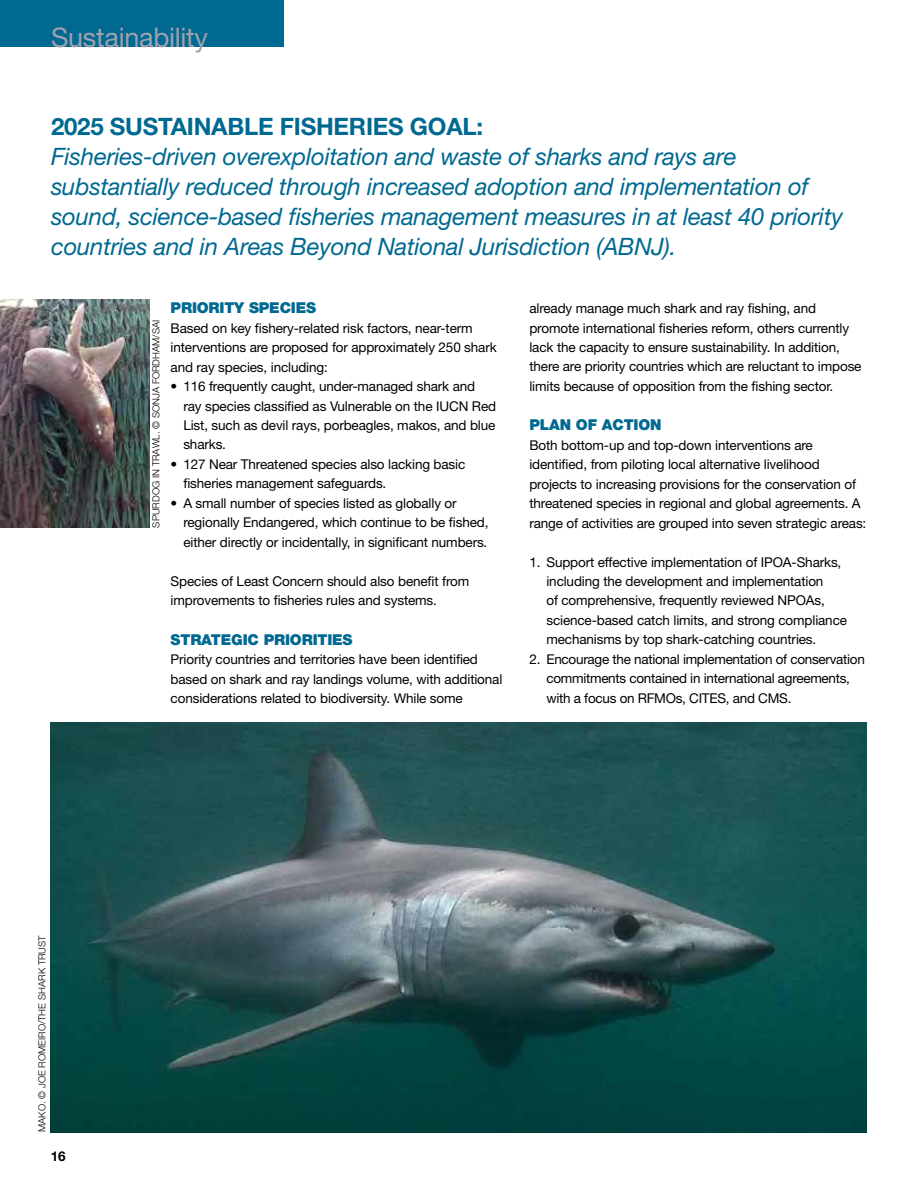
<style>
.page{position:relative;width:918px;height:1188px;background:#fff}
.page>*{position:absolute;margin:0;border:0;box-sizing:border-box;transform-origin:0 0}
.t1{font:27px "Helvetica Neue LT Std";letter-spacing:-.01em;color:#9fa1ad}
.t2{font:italic 24px/30px "Helvetica Neue LT Std";letter-spacing:-.01em;color:#006991}
.t3{font:700 24px "Helvetica Neue LT Std";letter-spacing:-.01em;color:#006991}
.t4{font:900 15px "Helvetica Neue LT Std";letter-spacing:-.01em;color:#006991}
.t5{font:13.5px/19.5px "Helvetica Neue LT Std";letter-spacing:-.01em;color:#000}
.t6{font:700 13.5px "Helvetica Neue LT Std";color:#000}
.t7{font:300 9.75px "Helvetica Neue LT Std";color:#000}
</style>
<div class="page">
<div style="left:0;top:0;width:283px;height:47px;background:#006991"></div>
<img style="left:51px;top:723px;width:816px;height:409px">
<img style="left:0;top:299px;width:149px;height:229px">
<h1 class="t1" style="left:51px;top:21px;width:159px">Sustainability</h1>
<h2 class="t3" style="left:51px;top:112px;width:105px">2025 SUSTAI</h2>
<h2 class="t3" style="left:194px;top:112px;width:291px">NABLE FISHERI ES GOAL:</h2>
<p class="t2" style="left:51px;top:141px;width:793px">Fisheries-driven overexploitation and waste of sharks and rays are substantially reduced through increased adoption and implementation of sound, science-based fisheries management measures in at least 40 priority countries and in Areas Beyond National Jurisdiction (ABNJ).</p>
<p class="t7" style="left:150px;top:528px;width:207px;rotate:-90deg">Spurdog in Trawl. © Sonja Fordham/SAI</p>
<p class="t4" style="left:171px;top:299px;width:147px">PRIORITY SPECIES</p>
<p class="t5" style="left:171px;top:318px;width:328px">Based on key fishery-related risk factors, near-term interventions are proposed for approximately 250 shark and ray species, including:</p>
<p class="t5" style="left:183px;top:376px;width:314px;text-indent:-13px">• 116 frequently caught, under-managed shark and ray species classified as Vulnerable on the IUCN Red List, such as devil rays, porbeagles, makos, and blue sharks.</p>
<p class="t5" style="left:183px;top:454px;width:283px;text-indent:-13px">• 127 Near Threatened species also lacking basic fisheries management safeguards.</p>
<p class="t5" style="left:183px;top:493px;width:307px;text-indent:-13px">• A small number of species listed as globally or regionally Endangered, which continue to be fished, either directly or incidentally, in significant numbers.</p>
<p class="t5" style="left:171px;top:571px;width:300px">Species of Least Concern should also benefit from improvements to fisheries rules and systems.</p>
<p class="t4" style="left:171px;top:630px;width:184px">STRATEGIC PRIORITIES</p>
<p class="t5" style="left:171px;top:649px;width:333px">Priority countries and territories have been identified based on shark and ray landings volume, with additional considerations related to biodiversity. While some</p>
<p class="t5" style="left:529px;top:298px;width:334px">already manage much shark and ray fishing, and promote international fisheries reform, others currently lack the capacity to ensure sustainability. In addition, there are priority countries which are reluctant to impose limits because of opposition from the fishing sector.</p>
<p class="t4" style="left:529px;top:416px;width:134px">PLAN OF ACTION</p>
<p class="t5" style="left:529px;top:435px;width:338px">Both bottom-up and top-down interventions are identified, from piloting local alternative livelihood projects to increasing provisions for the conservation of threatened species in regional and global agreements. A range of activities are grouped into seven strategic areas:</p>
<p class="t5" style="left:546px;top:552px;width:302px;text-indent:-17px">1. Support effective implementation of IPOA-Sharks, including the development and implementation<br>of comprehensive, frequently reviewed NPOAs, science-based catch limits, and strong compliance mechanisms by top shark-catching countries.</p>
<p class="t5" style="left:546px;top:649px;width:320px;text-indent:-17px">2. Encourage the national implementation of conservation commitments contained in international agreements, with a focus on RFMOs, CITES, and CMS.</p>
<p class="t7" style="left:36px;top:1132px;width:198px;rotate:-90deg">Mako. © Joe Romeiro/The Shark trust</p>
<p class="t6" style="left:51px;top:1148px;width:16px">16</p>
</div>
